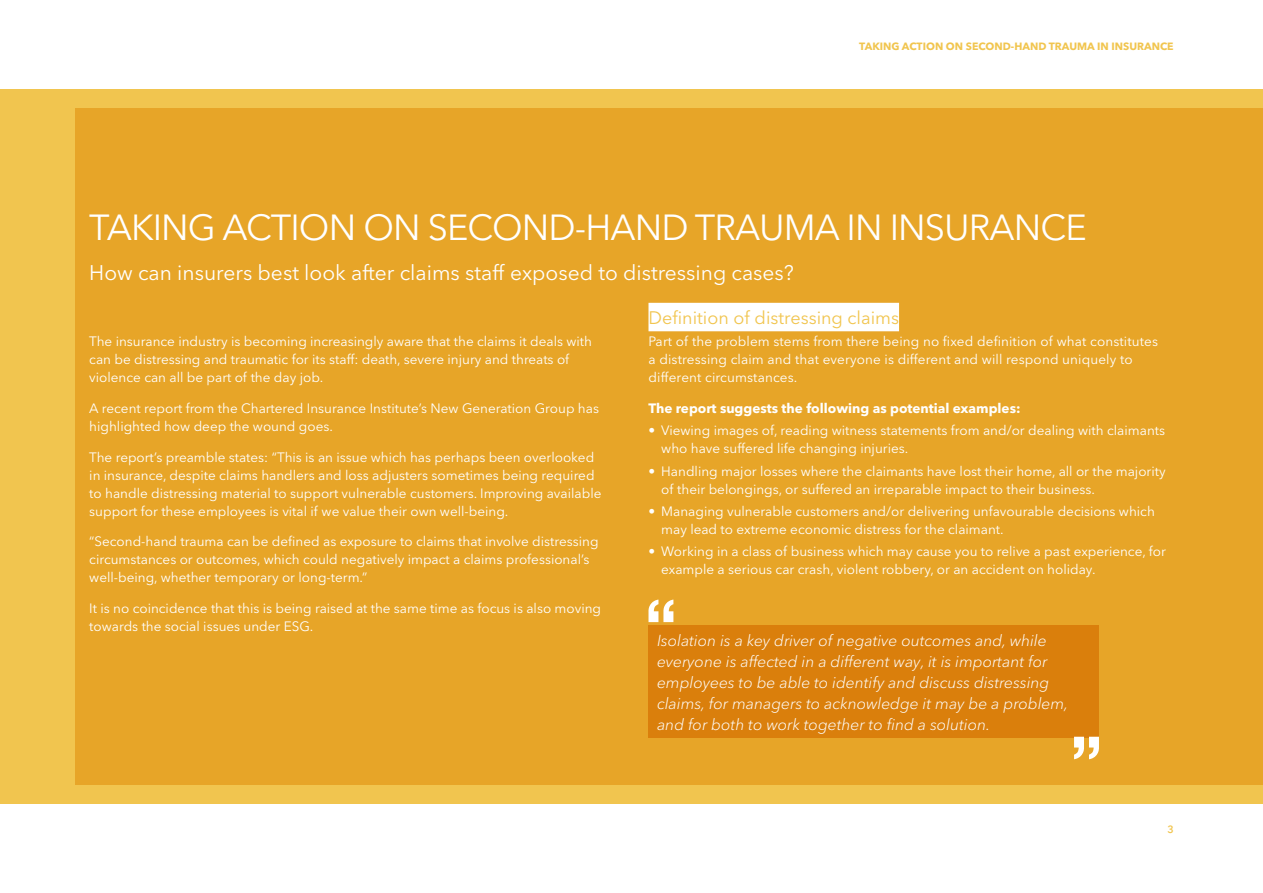
<style>
.page{position:relative;width:1263px;height:893px;background:#fff}
.page>*{position:absolute;margin:0;border:0;box-sizing:border-box;transform-origin:0 0}
.t1{font:36px "Avenir Next LT Pro";letter-spacing:-.025em;color:#fff}
.t2{font:21px "Avenir Next LT Pro";color:#fff}
.t3{font:18px "Avenir Next LT Pro";color:#f1c54f}
.t4{font:italic 300 15.75px/21px "Avenir Next LT Pro";color:#fff}
.t5{font:13.5px/18px "Avenir Next LT Pro";color:#fff}
.t6{font:700 13.5px "Avenir Next LT Pro";color:#fff}
.t7{font:700 10.5px "Avenir Next LT Pro";color:#f1c54f}
.t8{font:600 10.5px "Avenir Next LT Pro";color:#f1c54f}
</style>
<div class="page">
<div style="left:0;top:89px;width:1263px;height:715px;background:#f1c54f"></div>
<div style="left:75px;top:108px;width:1188px;height:676px;background:#e7a528"></div>
<div style="left:648px;top:303px;width:251px;height:28px;background:#fff"></div>
<svg style="left:648px;top:600px;width:25px;height:22px"></svg>
<div style="left:648px;top:625px;width:451px;height:113px;background:#da7f0c"></div>
<svg style="left:1074px;top:737px;width:25px;height:22px"></svg>
<p class="t7" style="left:859px;top:40px;width:316px">TAKING ACTION ON SECOND-HAND TRAUMA IN INSURANCE</p>
<h1 class="t1" style="left:89px;top:206px;width:999px">TAKING ACTION ON SECOND-HAND TRAUMA IN INSURANCE</h1>
<h2 class="t2" style="left:89px;top:260px;width:706px">How can insurers best look after claims staff exposed to distressing cases?</h2>
<p class="t5" style="left:89px;top:332px;width:504px">The insurance industry is becoming increasingly aware that the claims it deals with can be distressing and traumatic for its staff: death, severe injury and threats of violence can all be part of the day job.</p>
<p class="t5" style="left:89px;top:399px;width:511px">A recent report from the Chartered Insurance Institute’s New Generation Group has highlighted how deep the wound goes.</p>
<p class="t5" style="left:89px;top:448px;width:514px">The report’s preamble states: “This is an issue which has perhaps been overlooked in insurance, despite claims handlers and loss adjusters sometimes being required to handle distressing material to support vulnerable customers. Improving available support for these employees is vital if we value their own well-being.</p>
<p class="t5" style="left:89px;top:533px;width:511px">“Second-hand trauma can be defined as exposure to claims that involve distressing circumstances or outcomes, which could negatively impact a claims professional’s well-being, whether temporary or long-term.”</p>
<p class="t5" style="left:89px;top:599px;width:513px">It is no coincidence that this is being raised at the same time as focus is also moving towards the social issues under ESG.</p>
<h3 class="t3" style="left:648px;top:307px;width:252px">Definition of distressing claims</h3>
<p class="t5" style="left:648px;top:333px;width:511px">Part of the problem stems from there being no fixed definition of what constitutes a distressing claim and that everyone is different and will respond uniquely to different circumstances.</p>
<p class="t6" style="left:648px;top:400px;width:373px">The report suggests the following as potential examples:</p>
<p class="t5" style="left:661px;top:422px;width:505px;text-indent:-13px">• Viewing images of, reading witness statements from and/or dealing with claimants who have suffered life changing injuries.</p>
<p class="t5" style="left:661px;top:462px;width:506px;text-indent:-13px">• Handling major losses where the claimants have lost their home, all or the majority of their belongings, or suffered an irreparable impact to their business.</p>
<p class="t5" style="left:661px;top:502px;width:495px;text-indent:-13px">• Managing vulnerable customers and/or delivering unfavourable decisions which may lead to extreme economic distress for the claimant.</p>
<p class="t5" style="left:661px;top:542px;width:506px;text-indent:-13px">• Working in a class of business which may cause you to relive a past experience, for example a serious car crash, violent robbery, or an accident on holiday.</p>
<p class="t4" style="left:657px;top:630px;width:413px">Isolation is a key driver of negative outcomes and, while everyone is affected in a different way, it is important for employees to be able to identify and discuss distressing claims, for managers to acknowledge it may be a problem, and for both to work together to find a solution.</p>
<p class="t8" style="left:1167px;top:823px;width:8px">3</p>
</div>
